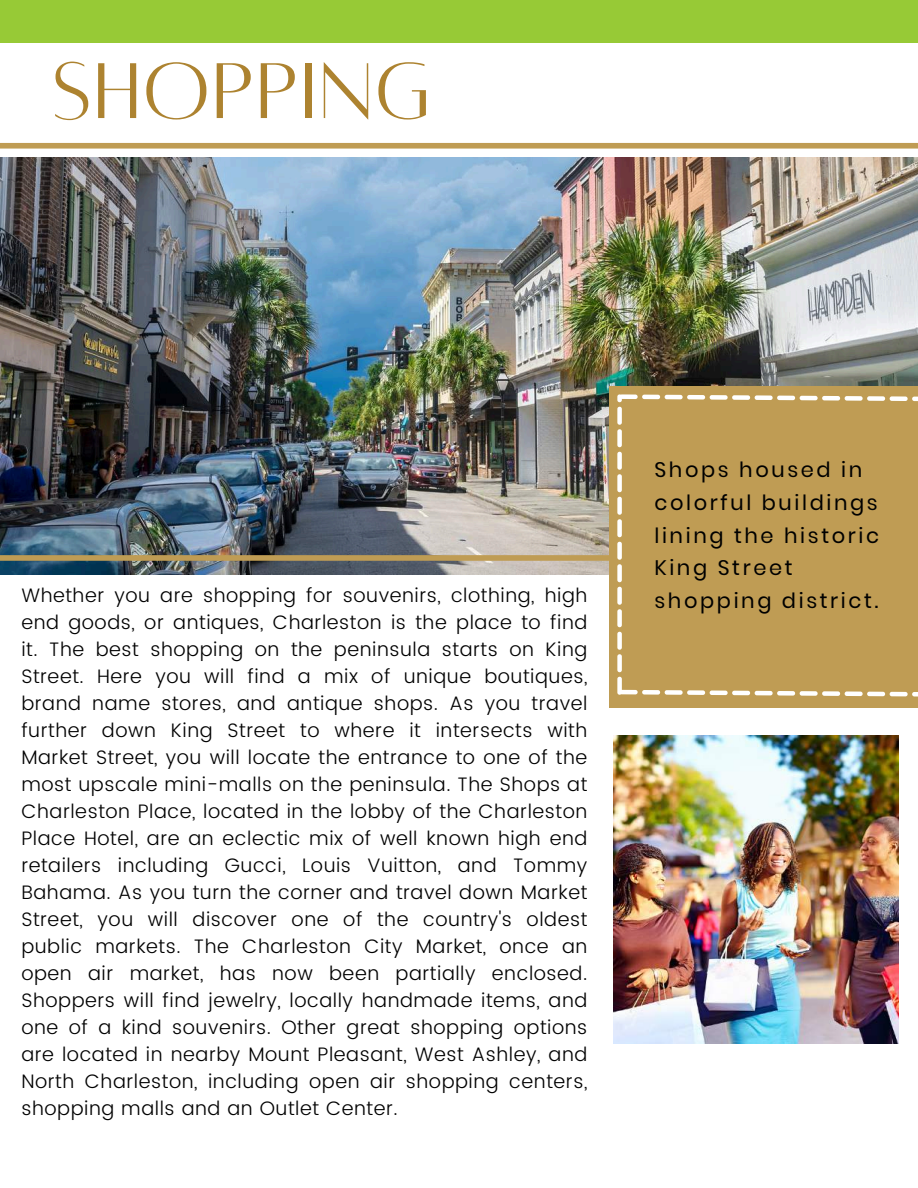
<style>
.page{position:relative;width:918px;height:1188px;background:#fff}
.page>*{position:absolute;margin:0;border:0;box-sizing:border-box;transform-origin:0 0}
.t1{font:87.15px "Alta regular";letter-spacing:.025em;color:#ad8330}
.t2{font:21px/32.7px "Poppins";letter-spacing:.125em;color:#000}
.t3{font:300 19.5px/27px "Poppins";letter-spacing:.03em;color:#000;text-align:justify}
</style>
<div class="page">
<img style="left:0;top:157px;width:918px;height:417px">
<div style="left:0;top:555px;width:615px;height:6px;background:#bf9c54"></div>
<div style="left:609px;top:386px;width:309px;height:322px;background:#bf9c54"></div>
<img style="left:614px;top:735px;width:284px;height:309px">
<div style="left:0;top:0;width:918px;height:43px;background:#97ca36"></div>
<svg style="left:617px;top:394px;width:301px;height:303px"></svg>
<div style="left:0;top:143px;width:918px;height:6px;background:#bf9c54"></div>
<h1 class="t1" style="left:53px;top:48px;width:379px">SHOPPING</h1>
<p class="t2" style="left:654px;top:454px;width:226px">Shops housed in colorful buildings lining the historic<br>King Street</p>
<p class="t3" style="left:21px;top:582px;width:568px">Whether you are shopping for souvenirs, clothing, high</p>
<p class="t2" style="left:654px;top:584px;width:225px">shopping district.</p>
<p class="t3" style="left:21px;top:609px;width:568px">end goods, or antiques, Charleston is the place to find it. The best shopping on the peninsula starts on King Street. Here you will find a mix of unique boutiques, brand name stores, and antique shops. As you travel further down King Street to where it intersects with Market Street, you will locate the entrance to one of the most upscale mini-malls on the peninsula. The Shops at Charleston Place, located in the lobby of the Charleston Place Hotel, are an eclectic mix of well known high end retailers including Gucci, Louis Vuitton, and Tommy Bahama. As you turn the corner and travel down Market Street, you will discover one of the country's oldest public markets. The Charleston City Market, once an open air market, has now been partially enclosed.<br>Shoppers will find jewelry, locally handmade items, and one of a kind souvenirs. Other great shopping options are located in nearby Mount Pleasant, West Ashley, and North Charleston, including open air shopping centers, shopping malls and an Outlet Center.</p>
</div>
